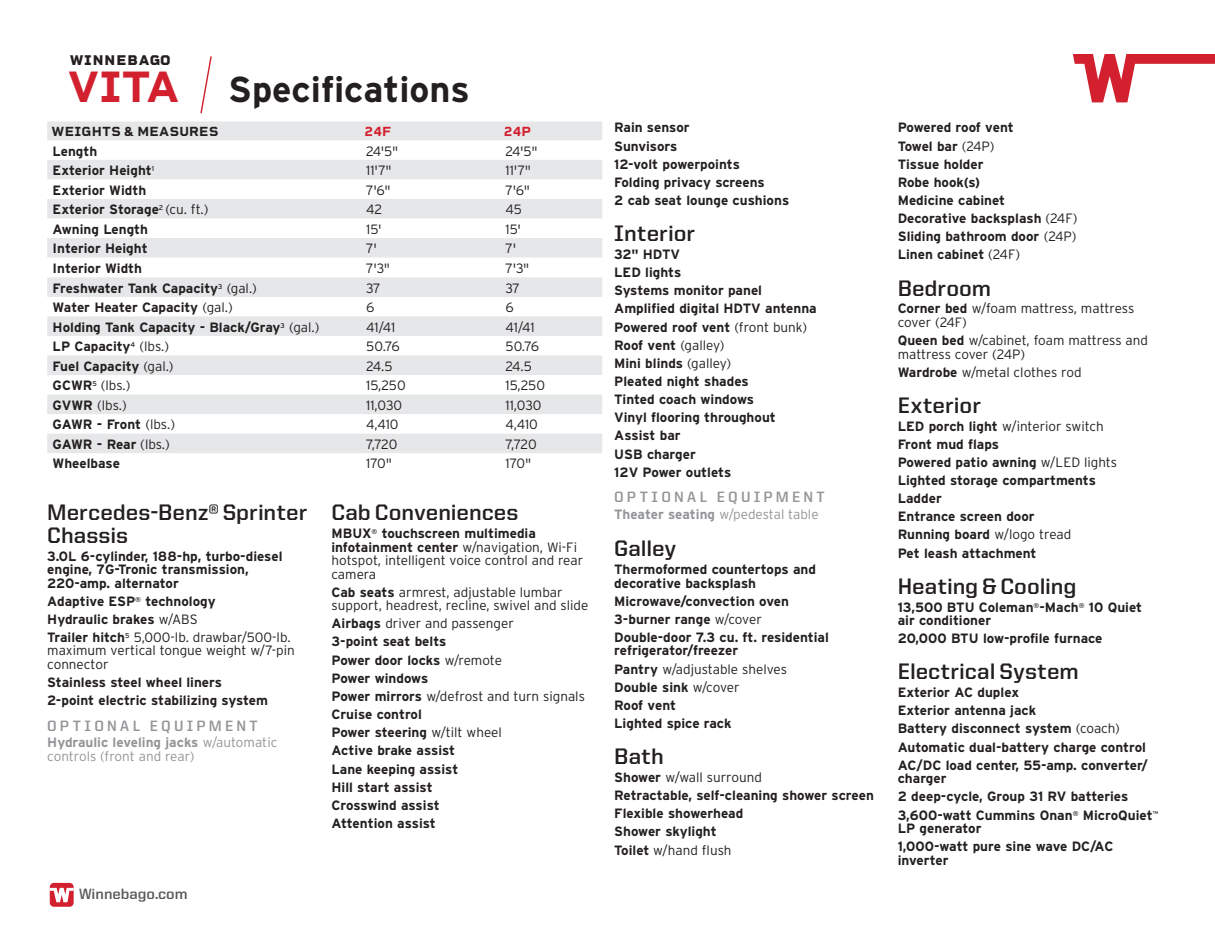
<style>
.page{position:relative;width:1215px;height:945px;background:#fff}
.page>*{position:absolute;margin:0;border:0;box-sizing:border-box;transform-origin:0 0}
.t1{font:700 44.7px "Rigid Square";color:#d2202f}
.t2{font:700 36px "Interstate";color:#231f20}
.t3{font:700 22.5px/22.5px "United Sans Reg";color:#231f20}
.t4{font:700 15px "United Sans Reg";letter-spacing:.22em;color:#939598}
.t5{font:700 15px "United Sans Reg";color:#57585a}
.t6{font:800 14.4px "Rigid Square";letter-spacing:.07em;color:#231f20}
.t7{font:700 13.5px/18.1px "Interstate";color:#231f20}
.t8{font:300 13.5px/13.5px "Interstate";color:#231f20}
.t9{font:300 13.5px/13.5px "Interstate";color:#939598}
.t10{font:700 13.5px "Rigid Square";letter-spacing:.02em;color:#231f20}
.t11{font:700 13.5px "Rigid Square";letter-spacing:.015em;color:#d2202f}
.s1{font-weight:300}
.s2{font-weight:700}
</style>
<div class="page">
<svg style="left:49px;top:882px;width:21px;height:25px"></svg>
<svg style="left:50px;top:883px;width:24px;height:24px"></svg>
<svg style="left:50px;top:888px;width:24px;height:14px"></svg>
<svg style="left:1073px;top:54px;width:142px;height:48px"></svg>
<svg style="left:200px;top:56px;width:12px;height:58px"></svg>
<svg style="left:47px;top:122px;width:555px;height:331px;fill:#ececee"></svg>
<p class="t6" style="left:70px;top:51px;width:102px">WINNEBAGO</p>
<h1 class="t1" style="left:68px;top:60px;width:114px">VITA</h1>
<h2 class="t2" style="left:228px;top:70px;width:243px">Specifications</h2>
<p class="t10" style="left:52px;top:123px;width:168px">WEIGHTS &amp; MEASURES</p>
<p class="t11" style="left:364px;top:123px;width:28px">24F</p>
<p class="t11" style="left:504px;top:123px;width:29px">24P</p>
<p class="t7" style="left:53px;top:142px;width:46px">Length</p>
<p class="t8" style="left:366px;top:144px;width:34px">24'5"</p>
<p class="t8" style="left:505px;top:144px;width:34px">24'5"</p>
<p class="t7" style="left:53px;top:161px;width:103px">Exterior Height<sup>1</sup></p>
<p class="t8" style="left:366px;top:163px;width:27px">11'7"</p>
<p class="t8" style="left:505px;top:163px;width:27px">11'7"</p>
<p class="t7" style="left:53px;top:181px;width:95px">Exterior Width</p>
<p class="t8" style="left:366px;top:183px;width:26px">7'6"</p>
<p class="t8" style="left:506px;top:183px;width:26px">7'6"</p>
<p class="t7" style="left:53px;top:200px;width:157px">Exterior Storage<sup>2</sup> <span class="s1">(cu. ft.)</span></p>
<p class="t8" style="left:366px;top:203px;width:17px">42</p>
<p class="t8" style="left:505px;top:203px;width:18px">45</p>
<p class="t7" style="left:53px;top:220px;width:97px">Awning Length</p>
<p class="t8" style="left:366px;top:222px;width:17px">15'</p>
<p class="t8" style="left:505px;top:222px;width:17px">15'</p>
<p class="t7" style="left:53px;top:239px;width:97px">Interior Height</p>
<p class="t8" style="left:366px;top:242px;width:12px">7'</p>
<p class="t8" style="left:505px;top:242px;width:12px">7'</p>
<p class="t7" style="left:53px;top:259px;width:91px">Interior Width</p>
<p class="t8" style="left:366px;top:261px;width:25px">7'3"</p>
<p class="t8" style="left:505px;top:261px;width:25px">7'3"</p>
<p class="t7" style="left:53px;top:279px;width:206px">Freshwater Tank Capacity<sup>3</sup> <span class="s1">(gal.)</span></p>
<p class="t8" style="left:366px;top:281px;width:16px">37</p>
<p class="t8" style="left:505px;top:281px;width:16px">37</p>
<p class="t7" style="left:53px;top:298px;width:182px">Water Heater Capacity <span class="s1">(gal.)</span></p>
<p class="t8" style="left:366px;top:301px;width:10px">6</p>
<p class="t8" style="left:506px;top:301px;width:10px">6</p>
<p class="t7" style="left:53px;top:318px;width:268px">Holding Tank Capacity - Black/Gray<sup>3</sup> <span class="s1">(gal.)</span></p>
<p class="t8" style="left:366px;top:320px;width:31px">41/41</p>
<p class="t8" style="left:505px;top:320px;width:31px">41/41</p>
<p class="t7" style="left:53px;top:337px;width:118px">LP Capacity<sup>4</sup> <span class="s1">(lbs.)</span></p>
<p class="t8" style="left:366px;top:340px;width:35px">50.76</p>
<p class="t8" style="left:506px;top:340px;width:35px">50.76</p>
<p class="t7" style="left:53px;top:357px;width:123px">Fuel Capacity <span class="s1">(gal.)</span></p>
<p class="t8" style="left:366px;top:359px;width:28px">24.5</p>
<p class="t8" style="left:506px;top:359px;width:28px">24.5</p>
<p class="t8" style="left:53px;top:379px;width:79px"><span class="s2">GCWR</span><sup>5</sup> (lbs.)</p>
<p class="t8" style="left:366px;top:379px;width:41px">15,250</p>
<p class="t8" style="left:506px;top:379px;width:41px">15,250</p>
<p class="t8" style="left:53px;top:398px;width:76px"><span class="s2">GVWR</span> (lbs.)</p>
<p class="t8" style="left:366px;top:398px;width:37px">11,030</p>
<p class="t8" style="left:506px;top:398px;width:37px">11,030</p>
<p class="t7" style="left:53px;top:415px;width:124px">GAWR - Front <span class="s1">(lbs.)</span></p>
<p class="t8" style="left:366px;top:418px;width:34px">4,410</p>
<p class="t8" style="left:506px;top:418px;width:34px">4,410</p>
<p class="t7" style="left:53px;top:435px;width:119px">GAWR - Rear <span class="s1">(lbs.)</span></p>
<p class="t8" style="left:366px;top:437px;width:33px">7,720</p>
<p class="t8" style="left:506px;top:437px;width:33px">7,720</p>
<p class="t7" style="left:53px;top:454px;width:69px">Wheelbase</p>
<p class="t8" style="left:366px;top:457px;width:27px">170"</p>
<p class="t8" style="left:506px;top:457px;width:27px">170"</p>
<h3 class="t3" style="left:47px;top:501px;width:262px">Mercedes-Benz® Sprinter<br>Chassis</h3>
<p class="t7" style="left:47px;top:549px;width:237px;line-height:13.5px">3.0L 6-cylinder, 188-hp, turbo-diesel engine, 7G-Tronic transmission,<br>220-amp. alternator</p>
<p class="t7" style="left:47px;top:592px;width:245px">Adaptive ESP<sup>®</sup> technology<br>Hydraulic brakes <span class="s1">w/ABS<br></span>Trailer hitch<sup>5</sup> <span class="s1">5,000-lb. drawbar/500-lb.</span></p>
<p class="t8" style="left:47px;top:644px;width:249px">maximum vertical tongue weight w/7-pin connector</p>
<p class="t7" style="left:47px;top:673px;width:222px">Stainless steel wheel liners<br>2-point electric stabilizing system</p>
<p class="t4" style="left:47px;top:718px;width:212px">OPTIONAL EQUIPMENT</p>
<p class="t9" style="left:47px;top:736px;width:232px"><span class="s2">Hydraulic leveling jacks</span> w/automatic controls (front and rear)</p>
<p class="t5" style="left:79px;top:886px;width:110px">Winnebago.com</p>
<h3 class="t3" style="left:332px;top:501px;width:189px">Cab Conveniences</h3>
<p class="t8" style="left:332px;top:526px;width:253px"><span class="s2">MBUX</span><sup>®</sup> <span class="s2">touchscreen multimedia infotainment center</span> w/navigation, Wi-Fi hotspot, intelligent voice control and rear camera</p>
<p class="t8" style="left:332px;top:585px;width:258px"><span class="s2">Cab seats</span> armrest, adjustable lumbar support, headrest, recline, swivel and slide</p>
<p class="t7" style="left:332px;top:614px;width:255px">Airbags <span class="s1">driver and passenger<br></span>3-point seat belts<br>Power door locks <span class="s1">w/remote<br></span>Power windows<br>Power mirrors <span class="s1">w/defrost and turn signals<br></span>Cruise control<br>Power steering <span class="s1">w/tilt wheel<br></span>Active brake assist<br>Lane keeping assist<br>Hill start assist<br>Crosswind assist<br>Attention assist</p>
<p class="t7" style="left:614px;top:118px;width:177px">Rain sensor<br>Sunvisors<br>12-volt powerpoints<br>Folding privacy screens<br>2 cab seat lounge cushions</p>
<h3 class="t3" style="left:614px;top:222px;width:82px">Interior</h3>
<p class="t7" style="left:614px;top:245px;width:204px">32" HDTV<br>LED lights<br>Systems monitor panel<br>Amplified digital HDTV antenna<br>Powered roof vent <span class="s1">(front bunk)<br></span>Roof vent <span class="s1">(galley)<br></span>Mini blinds <span class="s1">(galley)<br></span>Pleated night shades<br>Tinted coach windows<br>Vinyl flooring throughout<br>Assist bar<br>USB charger<br>12V Power outlets</p>
<p class="t4" style="left:614px;top:489px;width:212px">OPTIONAL EQUIPMENT</p>
<p class="t9" style="left:614px;top:507px;width:206px"><span class="s2">Theater seating</span> w/pedestal table</p>
<h3 class="t3" style="left:614px;top:537px;width:63px">Galley</h3>
<p class="t7" style="left:614px;top:562px;width:203px;line-height:13.5px">Thermoformed countertops and decorative backsplash</p>
<p class="t7" style="left:614px;top:592px;width:216px">Microwave/convection oven<br>3-burner range <span class="s1">w/cover<br></span>Double-door 7.3 cu. ft. residential</p>
<p class="t7" style="left:614px;top:642px;width:174px">refrigerator/freezer<br>Pantry <span class="s1">w/adjustable shelves<br></span>Double sink <span class="s1">w/cover<br></span>Roof vent<br>Lighted spice rack</p>
<h3 class="t3" style="left:614px;top:745px;width:51px">Bath</h3>
<p class="t7" style="left:614px;top:768px;width:261px">Shower <span class="s1">w/wall surround<br></span>Retractable, self-cleaning shower screen<br>Flexible showerhead<br>Shower skylight<br>Toilet <span class="s1">w/hand flush</span></p>
<p class="t7" style="left:898px;top:118px;width:181px">Powered roof vent<br>Towel bar <span class="s1">(24P)<br></span>Tissue holder<br>Robe hook(s)<br>Medicine cabinet<br>Decorative backsplash <span class="s1">(24F)<br></span>Sliding bathroom door <span class="s1">(24P)<br></span>Linen cabinet <span class="s1">(24F)</span></p>
<h3 class="t3" style="left:898px;top:276px;width:95px">Bedroom</h3>
<p class="t8" style="left:898px;top:302px;width:238px"><span class="s2">Corner bed</span> w/foam mattress, mattress cover (24F)</p>
<p class="t8" style="left:898px;top:333px;width:252px"><span class="s2">Queen bed</span> w/cabinet, foam mattress and mattress cover (24P)</p>
<p class="t8" style="left:898px;top:365px;width:185px"><span class="s2">Wardrobe</span> w/metal clothes rod</p>
<h3 class="t3" style="left:898px;top:393px;width:85px">Exterior</h3>
<p class="t7" style="left:898px;top:417px;width:221px">LED porch light <span class="s1">w/interior switch<br></span>Front mud flaps<br>Powered patio awning <span class="s1">w/LED lights<br></span>Lighted storage compartments<br>Ladder<br>Entrance screen door<br>Running board <span class="s1">w/logo tread<br></span>Pet leash attachment</p>
<h3 class="t3" style="left:898px;top:574px;width:180px">Heating &amp; Cooling</h3>
<p class="t7" style="left:898px;top:600px;width:246px;line-height:13.5px">13,500 BTU Coleman<sup>®</sup>-Mach<sup>®</sup> 10 Quiet air conditioner</p>
<p class="t7" style="left:898px;top:629px;width:206px">20,000 BTU low-profile furnace</p>
<h3 class="t3" style="left:898px;top:660px;width:183px">Electrical System</h3>
<p class="t7" style="left:898px;top:683px;width:252px">Exterior AC duplex<br>Exterior antenna jack<br>Battery disconnect system <span class="s1">(coach)<br></span>Automatic dual-battery charge control<br>AC/DC load center, 55-amp. converter/</p>
<p class="t7" style="left:898px;top:769px;width:262px">charger<br>2 deep-cycle, Group 31 RV batteries<br>3,600-watt Cummins Onan<sup>®</sup> MicroQuiet<sup>™</sup></p>
<p class="t7" style="left:898px;top:819px;width:217px">LP generator<br>1,000-watt pure sine wave DC/AC</p>
<p class="t7" style="left:898px;top:851px;width:52px">inverter</p>
</div>
